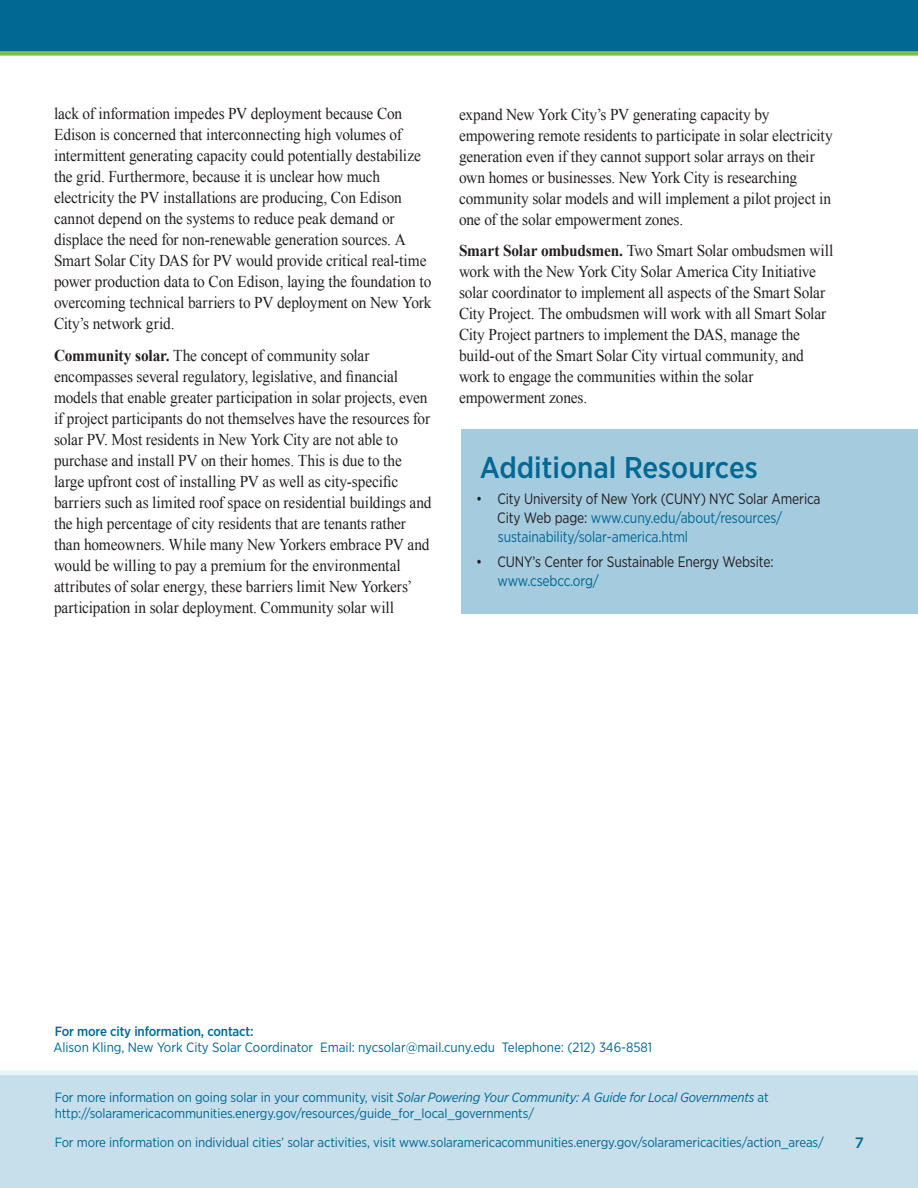
<style>
.page{position:relative;width:918px;height:1188px;background:#fff}
.page>*{position:absolute;margin:0;border:0;box-sizing:border-box;transform-origin:0 0}
.subhead{font:500 30px "Gotham Narrow";color:#006893}
.Body_text{font:16.5px/21px "Times New Roman";letter-spacing:-.01em;color:#231f20;scale:.93 1}
.Body_text_bullets{font:15px/18.8px "Gotham Narrow";letter-spacing:-.01em;color:#006893;scale:.93 1}
.Body_text_bullets-2{font:15px/18.8px "Gotham Narrow";letter-spacing:-.01em;color:#231f20;scale:.93 1}
.t1{font:500 15px "Gotham";color:#006893}
.boiler_info{font:13.5px "Gotham Narrow";letter-spacing:-.005em;color:#006893}
.boiler_info-2{font:13.35px/16.5px "Gotham Narrow";letter-spacing:-.01em;color:#006893}
.boiler_info-3{font:500 13.35px "Gotham Narrow";letter-spacing:-.01em;color:#006893}
.s1{font-weight:700}
.s2{color:#231f20}
.s3{color:#006893}
.s4{font-style:italic}
</style>
<div class="page">
<div style="left:0;top:1073px;width:918px;height:115px;background:#c7dfeb"></div>
<hr style="left:0;top:1071px;width:918px;height:4px;background:#e5f3fb">
<div style="left:462px;top:429px;width:456px;height:184px;background:#a5cbdf"></div>
<div style="left:0;top:0;width:918px;height:51px;background:#006893"></div>
<div style="left:0;top:51px;width:918px;height:5px;background:#79c142"></div>
<p class="Body_text" style="left:54px;top:103px;width:408px">lack of information impedes PV deployment because Con Edison is concerned that interconnecting high volumes of intermittent generating capacity could potentially destabilize the grid. Furthermore, because it is unclear how much electricity the PV installations are producing, Con Edison cannot depend on the systems to reduce peak demand or displace the need for non-renewable generation sources. A Smart Solar City DAS for PV would provide critical real-time power production data to Con Edison, laying the foundation to overcoming technical barriers to PV deployment on New York City’s network grid.</p>
<p class="Body_text" style="left:54px;top:345px;width:408px"><span class="s1">Community solar.</span> The concept of community solar encompasses several regulatory, legislative, and financial models that enable greater participation in solar projects, even if project participants do not themselves have the resources for solar PV. Most residents in New York City are not able to purchase and install PV on their homes. This is due to the large upfront cost of installing PV as well as city-specific barriers such as limited roof space on residential buildings and the high percentage of city residents that are tenants rather than homeowners. While many New Yorkers embrace PV and would be willing to pay a premium for the environmental attributes of solar energy, these barriers limit New Yorkers’ participation in solar deployment. Community solar will</p>
<p class="Body_text" style="left:459px;top:103px;width:403px">expand New York City’s PV generating capacity by empowering remote residents to participate in solar electricity generation even if they cannot support solar arrays on their own homes or businesses. New York City is researching community solar models and will implement a pilot project in one of the solar empowerment zones.</p>
<p class="Body_text" style="left:459px;top:240px;width:404px"><span class="s1">Smart Solar ombudsmen.</span> Two Smart Solar ombudsmen will work with the New York City Solar America City Initiative solar coordinator to implement all aspects of the Smart Solar City Project. The ombudsmen will work with all Smart Solar City Project partners to implement the DAS, manage the build-out of the Smart Solar City virtual community, and work to engage the communities within the solar empowerment zones.</p>
<p class="subhead" style="left:480px;top:449px;width:279px">Additional Resources</p>
<p class="Body_text_bullets" style="left:497px;top:489px;width:349px;text-indent:-21px"><span class="s2">• City University of New York (CUNY) NYC Solar America<br>City Web page:</span> www.cuny.edu/about/resources/ sustainability/solar-america.html</p>
<p class="Body_text_bullets-2" style="left:498px;top:552px;width:298px;text-indent:-21px">• CUNY’s Center for Sustainable Energy Website: <span class="s3">www.csebcc.org/</span></p>
<p class="boiler_info-3" style="left:55px;top:1022px;width:200px">For more city information, contact:</p>
<p class="boiler_info" style="left:53px;top:1039px;width:600px">Alison Kling, New York City Solar Coordinator Email: nycsolar@mail.cuny.edu Telephone: (212) 346-8581</p>
<p class="boiler_info-2" style="left:55px;top:1088px;width:716px">For more information on going solar in your community, visit <span class="s4">Solar Powering Your Community: A Guide for Local Governments</span> at http://solaramericacommunities.energy.gov/resources/guide_for_local_governments/</p>
<p class="boiler_info-2" style="left:55px;top:1133px;width:771px">For more information on individual cities’ solar activities, visit www.solaramericacommunities.energy.gov/solaramericacities/action_areas/</p>
<p class="t1" style="left:855px;top:1132px;width:11px">7</p>
</div>
